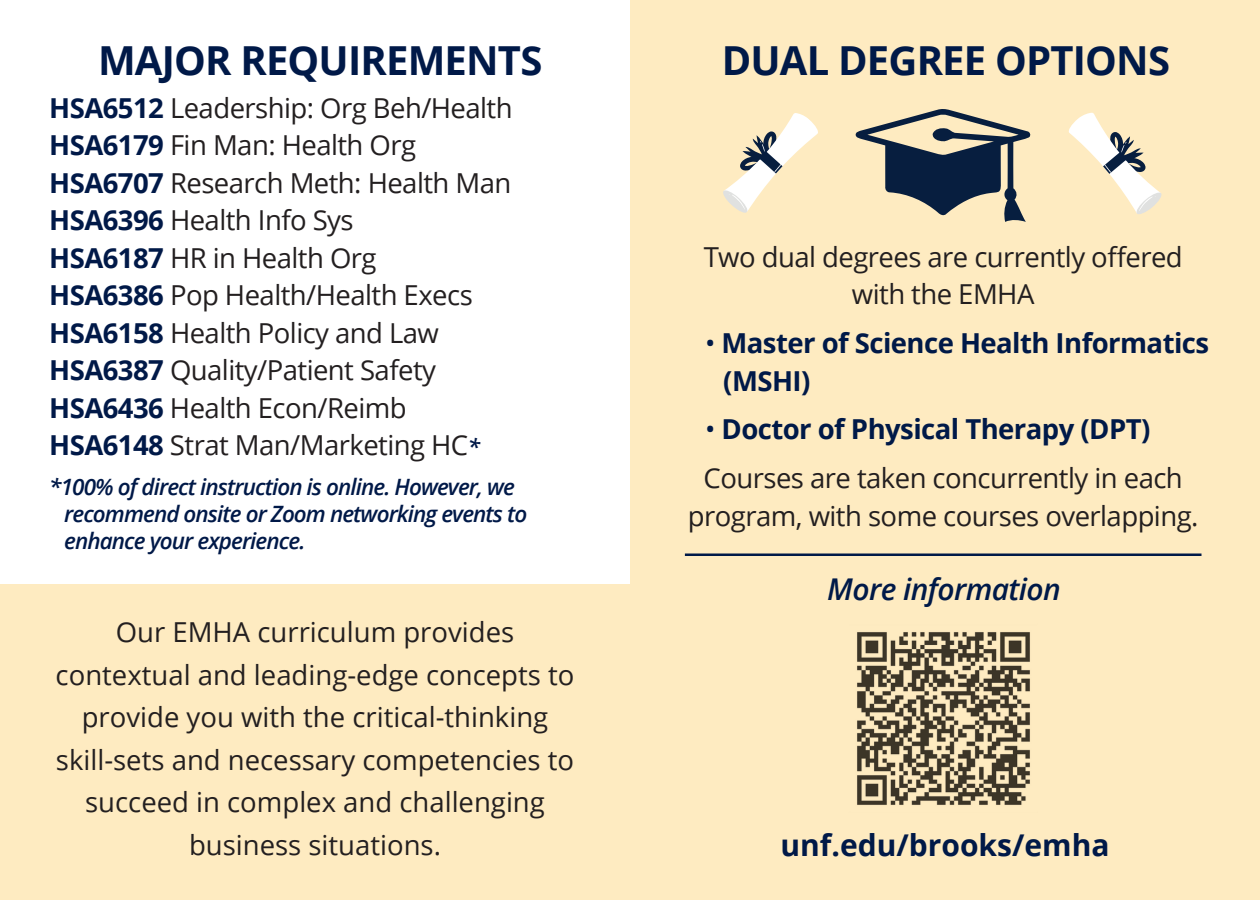
<style>
.page{position:relative;width:1260px;height:900px;background:#fff}
.page>*{position:absolute;margin:0;border:0;box-sizing:border-box;transform-origin:0 0}
.t1{font:700 40px "Open Sans";letter-spacing:-.02em;color:#001948}
.t2{font:700 30px "Open Sans";color:#001948}
.t3{font:italic 600 30px "Open Sans";letter-spacing:-.02em;color:#001948}
.t4{font:27.5px/37.5px "Open Sans";letter-spacing:-.02em;color:#231f20;text-align:center}
.t5{font:27.5px/42.5px "Open Sans";color:#231f20;text-align:center}
.t6{font:700 27.5px/37.5px "Open Sans";letter-spacing:-.02em;color:#001948}
.t7{font:italic 600 22.5px/27px "Open Sans";letter-spacing:-.04em;color:#001948}
.s1{font-weight:700;color:#001948}
.s2{font-weight:600;font-style:italic;font-size:22.5px;color:#001948}
.s3{font-weight:400}
</style>
<div class="page">
<div style="left:0;top:584px;width:630px;height:316px;background:#feebc1"></div>
<div style="left:630px;top:0;width:630px;height:900px;background:#feebc1"></div>
<svg style="left:723px;top:113px;width:95px;height:100px"></svg>
<svg style="left:1068px;top:113px;width:94px;height:101px"></svg>
<svg style="left:855px;top:109px;width:176px;height:113px"></svg>
<img style="left:857px;top:632px;width:173px;height:173px">
<hr style="left:685px;top:553px;width:516px;height:3px;background:#001948">
<h2 class="t1" style="left:98px;top:32px;width:446px">MAJOR REQUIREMENTS</h2>
<p class="t4" style="left:49px;top:88px;width:465px;text-align:left"><span class="s1">HSA6512</span> Leadership: Org Beh/Health<br><span class="s1">HSA6179</span> Fin Man: Health Org<br><span class="s1">HSA6707</span> Research Meth: Health Man<br><span class="s1">HSA6396</span> Health Info Sys<br><span class="s1">HSA6187</span> HR in Health Org<br><span class="s1">HSA6386</span> Pop Health/Health Execs<br><span class="s1">HSA6158</span> Health Policy and Law<br><span class="s1">HSA6387</span> Quality/Patient Safety<br><span class="s1">HSA6436</span> Health Econ/Reimb<br><span class="s1">HSA6148</span> Strat Man/Marketing HC<span class="s2">*</span></p>
<p class="t7" style="left:64px;top:473px;width:465px;text-indent:-15px">*100% of direct instruction is online. However, we recommend onsite or Zoom networking events to enhance your experience.</p>
<p class="t5" style="left:56px;top:610px;width:520px">Our EMHA curriculum provides contextual and leading-edge concepts to provide you with the critical-thinking skill-sets and necessary competencies to succeed in complex and challenging business situations.</p>
<h2 class="t1" style="left:722px;top:32px;width:450px">DUAL DEGREE OPTIONS</h2>
<p class="t4" style="left:704px;top:237px;width:481px">Two dual degrees are currently offered with the EMHA</p>
<p class="t6" style="left:723px;top:324px;width:487px;text-indent:-18px"><span class="s3">•</span> Master of Science Health Informatics (MSHI)</p>
<p class="t6" style="left:705px;top:410px;width:447px"><span class="s3">•</span> Doctor of Physical Therapy (DPT)</p>
<p class="t4" style="left:688px;top:459px;width:512px">Courses are taken concurrently in each program, with some courses overlapping.</p>
<p class="t3" style="left:827px;top:568px;width:235px">More information</p>
<p class="t2" style="left:780px;top:824px;width:331px">unf.edu/brooks/emha</p>
</div>
